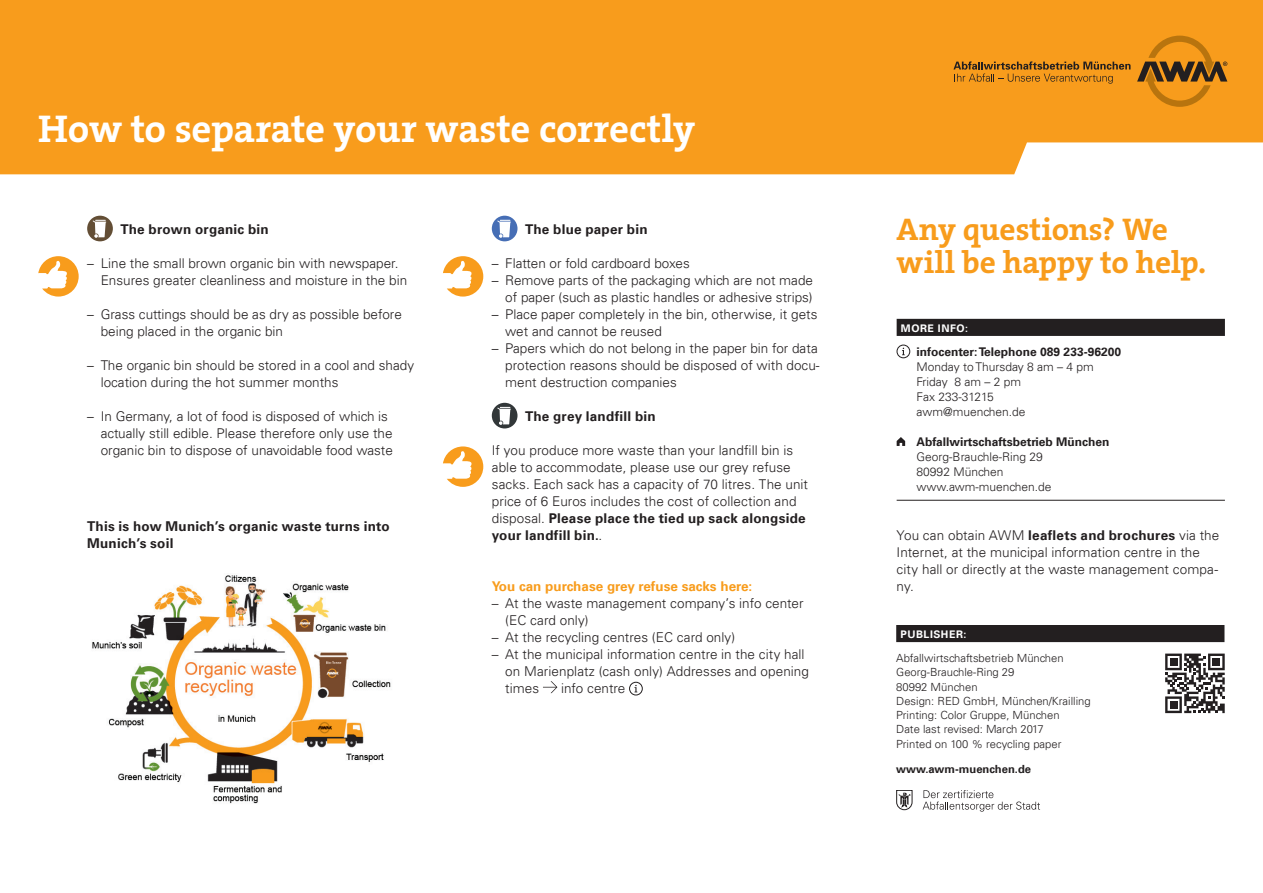
<style>
.page{position:relative;width:1263px;height:893px;background:#fff}
.page>*{position:absolute;margin:0;border:0;box-sizing:border-box;transform-origin:0 0}
.t1{font:39px "The Serif HP7 Bld";letter-spacing:-.01em;color:#fff}
.t2{font:31.5px/33px "The Serif HP7 Bld";letter-spacing:-.005em;color:#f89c1c}
.t3{font:300 13.5px/17px "Univers LT";color:#231f20}
.t4{font:300 13.5px/17px "Univers LT Std";letter-spacing:.005em;color:#231f20}
.t5{font:700 13.5px "Univers LT";letter-spacing:.015em;color:#231f20}
.t6{font:700 13.5px/17px "Univers LT Std";letter-spacing:.015em;color:#231f20}
.t7{font:700 13.5px "Univers LT";color:#f89c1c}
.t8{font:300 12px/15px "Univers LT";color:#231f20}
.t9{font:700 12px "Univers LT";color:#231f20}
.t10{font:300 11.25px/14.2px "Univers LT";color:#231f20}
.t11{font:700 11.25px "Univers LT";color:#231f20}
.t12{font:700 10.5px "Univers LT";letter-spacing:.05em;color:#fff}
.s1{font-weight:700}
.s2{font-family:"Univers LT Std"}
</style>
<div class="page">
<div style="left:897px;top:319px;width:328px;height:17px;background:#231f20"></div>
<hr style="left:897px;top:500px;width:328px;height:1px;background:#231f20">
<svg style="left:902px;top:348px;width:3px;height:7px"></svg>
<div style="left:897px;top:345px;width:13px;height:13px;border:1px solid #231f20;border-radius:50%"></div>
<svg style="left:897px;top:437px;width:8px;height:9px"></svg>
<div style="left:896px;top:625px;width:328px;height:17px;background:#231f20"></div>
<svg style="left:896px;top:790px;width:16px;height:20px"></svg>
<svg style="left:923px;top:790px;width:117px;height:22px"></svg>
<svg style="left:1165px;top:654px;width:60px;height:59px"></svg>
<svg style="left:87px;top:216px;width:26px;height:25px"></svg>
<svg style="left:492px;top:216px;width:25px;height:25px"></svg>
<svg style="left:492px;top:403px;width:25px;height:25px"></svg>
<svg style="left:543px;top:681px;width:14px;height:12px"></svg>
<svg style="left:634px;top:685px;width:3px;height:7px"></svg>
<div style="left:629px;top:682px;width:14px;height:13px;border:1px solid #231f20;border-radius:50%"></div>
<div style="left:0;top:0;width:1263px;height:174px;background:#f89c1c"></div>
<svg style="left:1137px;top:36px;width:90px;height:71px;background:#c9801a"></svg>
<svg style="left:953px;top:61px;width:177px;height:23px;background:#c9801c"></svg>
<svg style="left:38px;top:256px;width:41px;height:41px"></svg>
<svg style="left:443px;top:256px;width:40px;height:41px"></svg>
<svg style="left:443px;top:446px;width:40px;height:41px"></svg>
<img style="left:92px;top:575px;width:299px;height:229px">
<h1 class="t1" style="left:38px;top:103px;width:659px">How to separate your waste correctly</h1>
<p class="t5" style="left:120px;top:221px;width:150px">The brown organic bin</p>
<p class="t3" style="left:101px;top:255px;width:308px;text-indent:-14px">– Line the small brown organic bin with newspaper.<br>Ensures greater cleanliness and moisture in the bin</p>
<p class="t3" style="left:101px;top:306px;width:303px;text-indent:-14px">– Grass cuttings should be as dry as possible before being placed in the organic bin</p>
<p class="t3" style="left:101px;top:357px;width:315px;text-indent:-14px">– The organic bin should be stored in a cool and shady location during the hot summer months</p>
<p class="t3" style="left:101px;top:408px;width:294px;text-indent:-14px">– In Germany, a lot of food is disposed of which is actually still edible. Please therefore only use the organic bin to dispose of unavoidable food waste</p>
<p class="t6" style="left:87px;top:517px;width:304px">This is how Munich’s organic waste turns into<br>Munich’s soil</p>
<p class="t5" style="left:525px;top:221px;width:124px">The blue paper bin</p>
<p class="t3" style="left:492px;top:255px;width:200px">– Flatten or fold cardboard boxes</p>
<p class="t3" style="left:492px;top:272px;width:323px;text-align:right">– Remove parts of the packaging which are not made of paper (such as plastic handles or adhesive strips)</p>
<p class="t3" style="left:505px;top:306px;width:314px;text-indent:-14px">– Place paper completely in the bin, otherwise, it gets wet and cannot be reused</p>
<p class="t3" style="left:505px;top:340px;width:316px;text-indent:-14px">– Papers which do not belong in the paper bin for data protection reasons should be disposed of with docu&shy;ment destruction companies</p>
<p class="t5" style="left:525px;top:408px;width:132px">The grey landfill bin</p>
<p class="t3" style="left:492px;top:442px;width:318px">If you produce more waste than your landfill bin is able to accommodate, please use our grey refuse sacks. Each sack has a capacity of 70 litres. The unit price of 6 Euros includes the cost of collection and disposal. <span class="s1">Please place the tied up sack alongside your landfill bin.</span>.</p>
<p class="t7" style="left:492px;top:578px;width:262px">You can purchase grey refuse sacks here:</p>
<p class="t4" style="left:505px;top:595px;width:300px;text-indent:-14px">– At the waste management company’s info center (EC card only)</p>
<p class="t4" style="left:492px;top:629px;width:245px">– At the recycling centres (EC card only)</p>
<p class="t4" style="left:505px;top:646px;width:305px;text-indent:-14px">– At the municipal information centre in the city hall on Marienplatz (cash only) Addresses and opening times</p>
<p class="t4" style="left:561px;top:680px;width:66px">info centre</p>
<h2 class="t2" style="left:896px;top:213px;width:311px">Any questions? We will be happy to help.</h2>
<p class="t12" style="left:901px;top:322px;width:69px">more info:</p>
<p class="t9" style="left:917px;top:345px;width:206px">infocenter: Telephone 089 233-96200</p>
<p class="t8" style="left:917px;top:359px;width:179px">Monday to Thursday 8 am – 4 pm<br>Friday 8 am – 2 pm<br>Fax 233-31215 awm@muenchen.de</p>
<p class="t9" style="left:917px;top:435px;width:194px">Abfallwirtschaftsbetrieb München</p>
<p class="t8" style="left:917px;top:449px;width:136px">Georg-Brauchle-Ring 29<br>80992 München www.awm-muenchen.de</p>
<p class="t3" style="left:897px;top:527px;width:324px">You can obtain AWM <span class="s1">leaflets and brochures</span> via the Internet, at the municipal information centre in the city hall or directly at the waste management compa&shy;ny.</p>
<p class="t12" style="left:900px;top:628px;width:67px">PUBLISHER<span class="s2">:</span></p>
<p class="t10" style="left:896px;top:651px;width:196px">Abfallwirtschaftsbetrieb München<br>Georg-Brauchle-Ring 29<br>80992 München<br>Design: RED GmbH, München/Krailling<br>Printing: Color Gruppe, München<br>Date last revised: March 2017<br>Printed on 100 % recycling paper</p>
<p class="t11" style="left:896px;top:763px;width:136px">www.awm-muenchen.de</p>
</div>
